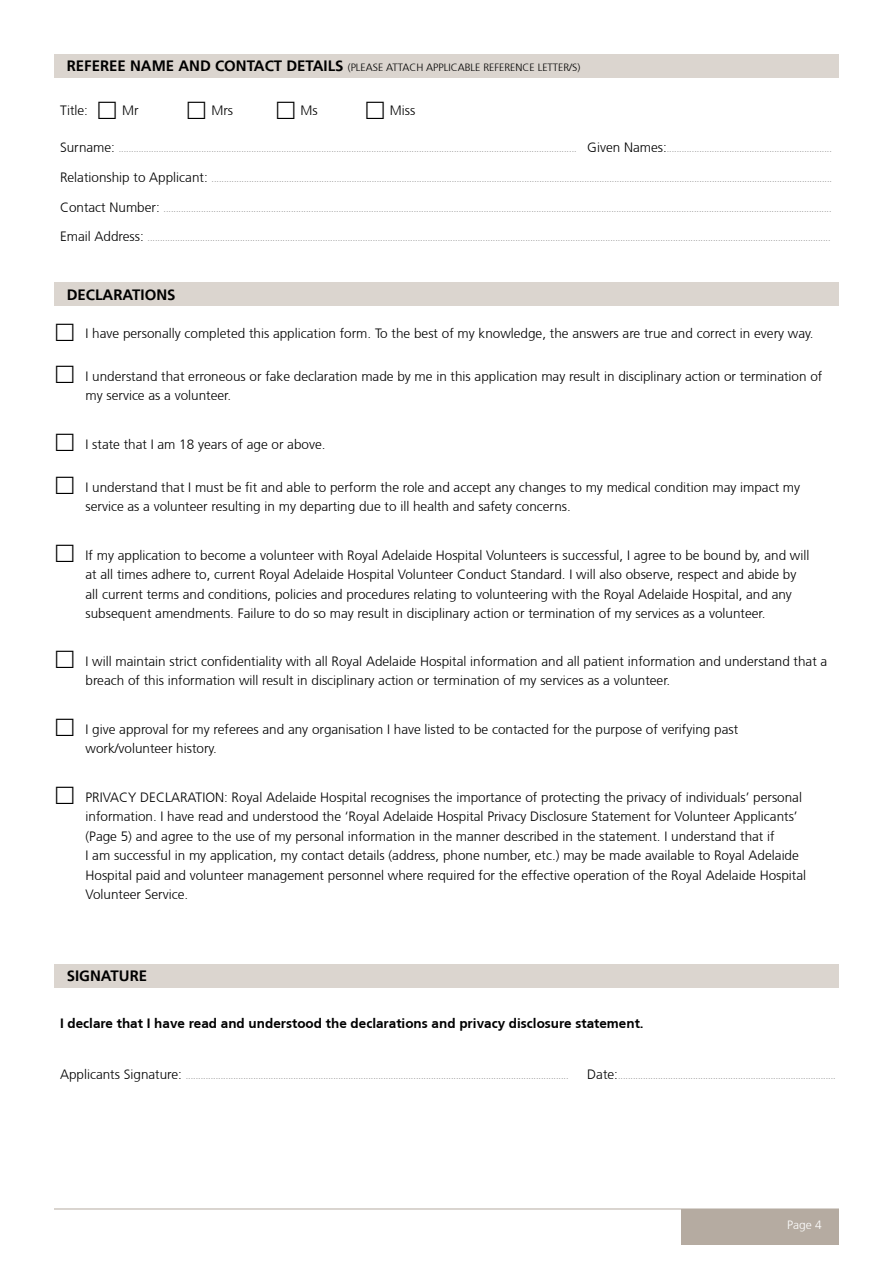
<style>
.page{position:relative;width:893px;height:1263px;background:#fff}
.page>*{position:absolute;margin:0;border:0;box-sizing:border-box;transform-origin:0 0}
.t1{font:700 15px "Frutiger 65";color:#000}
.t2{font:300 13.5px/19.5px "Frutiger CE";color:#000}
.t3{font:700 13.5px "Frutiger CE";color:#000}
.t4{font:300 12px "Frutiger CE";color:#fff}
.t5{font:300 10.5px "Frutiger 45";color:#000}
.t6{font:300 9px "Frutiger 45";color:#706f6f}
.s1{font-family:"Frutiger 65";font-weight:700;font-size:15px}
.s2{font-family:"Frutiger CE";font-size:13.5px;color:#000}
</style>
<div class="page">
<div style="left:54px;top:54px;width:784px;height:23px;background:#dbd5cf"></div>
<div style="left:54px;top:282px;width:784px;height:24px;background:#dbd5cf"></div>
<div style="left:54px;top:964px;width:784px;height:23px;background:#dbd5cf"></div>
<hr style="left:54px;top:1209px;width:785px;height:1px;background:#b5aba1">
<div style="left:682px;top:1209px;width:157px;height:35px;background:#b5aba1"></div>
<p class="t5" style="left:67px;top:62px;width:515px"><span class="s1">REFEREE NAME AND CONTACT DETAILS</span> (PLEASE ATTACH APPLICABLE REFERENCE LETTER/S)</p>
<p class="t2" style="left:60px;top:100px;width:30px">Title:</p>
<p class="t2" style="left:122px;top:100px;width:18px">Mr</p>
<p class="t2" style="left:211px;top:100px;width:23px">Mrs</p>
<p class="t2" style="left:301px;top:100px;width:19px">Ms</p>
<p class="t2" style="left:390px;top:100px;width:27px">Miss</p>
<p class="t6" style="left:60px;top:144px;width:773px"><span class="s2">Surname:</span> ....................................................................................................................................................................................... <span class="s2">Given Names:</span>..................................................................</p>
<p class="t6" style="left:60px;top:174px;width:774px"><span class="s2">Relationship to Applicant:</span> ........................................................................................................................................................................................................................................................</p>
<p class="t6" style="left:60px;top:204px;width:773px"><span class="s2">Contact Number:</span> ...........................................................................................................................................................................................................................................................................</p>
<p class="t6" style="left:60px;top:233px;width:772px"><span class="s2">Email Address:</span> .................................................................................................................................................................................................................................................................................</p>
<p class="t1" style="left:67px;top:286px;width:110px">DECLARATIONS</p>
<p class="t2" style="left:86px;top:324px;width:730px">I have personally completed this application form. To the best of my knowledge, the answers are true and correct in every way.</p>
<p class="t2" style="left:86px;top:366px;width:738px">I understand that erroneous or fake declaration made by me in this application may result in disciplinary action or termination of my service as a volunteer.</p>
<p class="t2" style="left:86px;top:434px;width:242px">I state that I am 18 years of age or above.</p>
<p class="t2" style="left:86px;top:477px;width:716px">I understand that I must be fit and able to perform the role and accept any changes to my medical condition may impact my service as a volunteer resulting in my departing due to ill health and safety concerns.</p>
<p class="t2" style="left:86px;top:545px;width:725px">If my application to become a volunteer with Royal Adelaide Hospital Volunteers is successful, I agree to be bound by, and will at all times adhere to, current Royal Adelaide Hospital Volunteer Conduct Standard. I will also observe, respect and abide by all current terms and conditions, policies and procedures relating to volunteering with the Royal Adelaide Hospital, and any subsequent amendments. Failure to do so may result in disciplinary action or termination of my services as a volunteer.</p>
<p class="t2" style="left:86px;top:651px;width:743px">I will maintain strict confidentiality with all Royal Adelaide Hospital information and all patient information and understand that a breach of this information will result in disciplinary action or termination of my services as a volunteer.</p>
<p class="t2" style="left:86px;top:719px;width:654px">I give approval for my referees and any organisation I have listed to be contacted for the purpose of verifying past work/volunteer history.</p>
<p class="t2" style="left:86px;top:787px;width:722px">PRIVACY DECLARATION: Royal Adelaide Hospital recognises the importance of protecting the privacy of individuals’ personal information. I have read and understood the ‘Royal Adelaide Hospital Privacy Disclosure Statement for Volunteer Applicants’ (Page 5) and agree to the use of my personal information in the manner described in the statement. I understand that if<br>I am successful in my application, my contact details (address, phone number, etc.) may be made available to Royal Adelaide Hospital paid and volunteer management personnel where required for the effective operation of the Royal Adelaide Hospital Volunteer Service.</p>
<p class="t1" style="left:67px;top:967px;width:82px">SIGNATURE</p>
<p class="t3" style="left:60px;top:1015px;width:585px">I declare that I have read and understood the declarations and privacy disclosure statement.</p>
<p class="t6" style="left:60px;top:1071px;width:510px"><span class="s2">Applicants Signature:</span> .........................................................................................................................................................</p>
<p class="t6" style="left:587px;top:1071px;width:250px"><span class="s2">Date:</span>.......................................................................................</p>
<p class="t4" style="left:787px;top:1217px;width:36px">Page 4</p>
</div>
